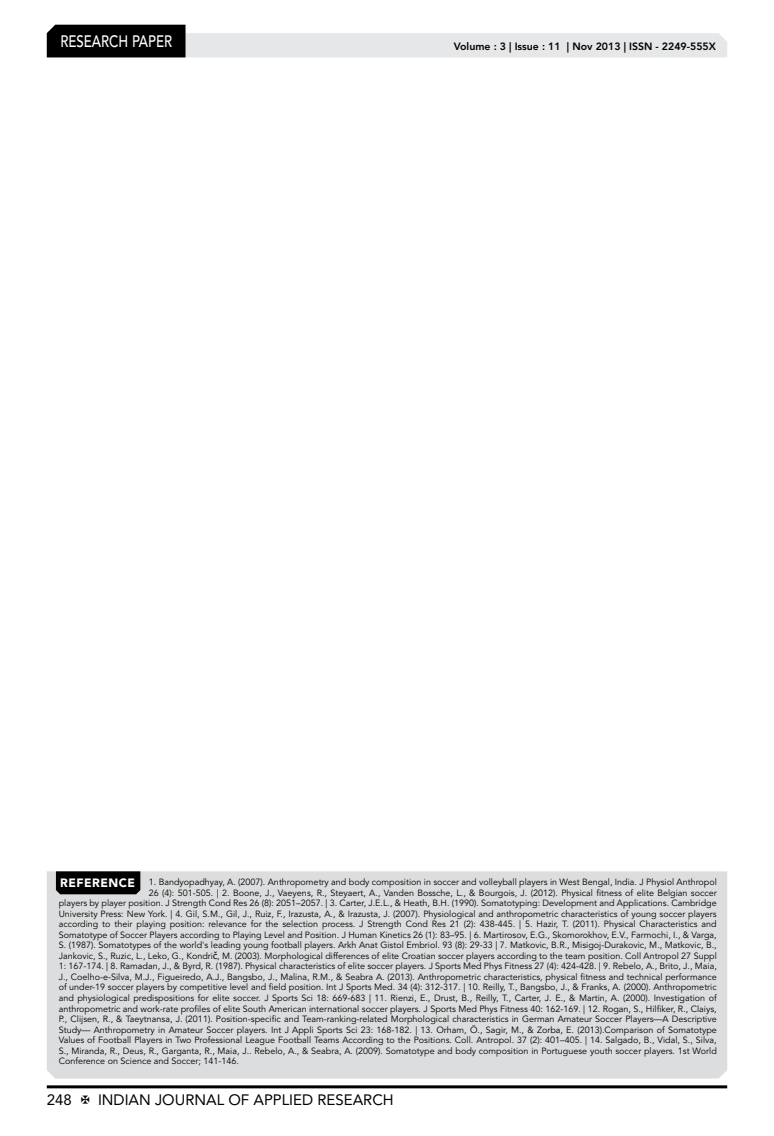
<style>
.page{position:relative;width:774px;height:1136px;background:#fff}
.page>*{position:absolute;margin:0;border:0;box-sizing:border-box;transform-origin:0 0}
.t1{font:500 16.5px "Avenir LT Std";color:#fff;scale:.8 1}
.t2{font:15px "Avenir LT Std";color:#000}
.t3{font:800 10.5px "Avenir LT Std";color:#000}
.t4{font:9px "Avenir LT Std";color:#000}
.s1{font-weight:900;font-size:12px;color:#fff}
.s2{font-family:"Tahoma"}
</style>
<div class="page">
<hr style="left:47px;top:1085px;width:680px;height:3px;background:#000">
<svg style="left:47px;top:25px;width:680px;height:32px"></svg>
<div style="left:47px;top:871px;width:680px;height:207px;background:#dcddde"></div>
<div style="left:56px;top:871px;width:84px;height:23px;background:#000"></div>
<h1 class="t1" style="left:60px;top:32px;width:139px">RESEARCH PAPER</h1>
<p class="t3" style="left:454px;top:41px;width:264px">Volume : 3 | Issue : 11 | Nov 2013 | ISSN - 2249-555X</p>
<p class="t4" style="left:60px;top:877px;width:658px"><span class="s1">REFERENCE</span> 1. Bandyopadhyay, A. (2007). Anthropometry and body composition in soccer and volleyball players in West Bengal, India. J Physiol Anthropol</p>
<p class="t4" style="left:149px;top:887px;width:569px">26 (4): 501-505. | 2. Boone, J., Vaeyens, R., Steyaert, A., Vanden Bossche, L., &amp; Bourgois, J. (2012). Physical fitness of elite Belgian soccer</p>
<p class="t4" style="left:59px;top:898px;width:659px">players by player position. J Strength Cond Res 26 (8): 2051–2057. | 3. Carter, J.E.L., &amp; Heath, B.H. (1990). Somatotyping: Development and Applications. Cambridge</p>
<p class="t4" style="left:59px;top:908px;width:660px">University Press: New York. | 4. Gil, S.M., Gil, J., Ruiz, F., Irazusta, A., &amp; Irazusta, J. (2007). Physiological and anthropometric characteristics of young soccer players</p>
<p class="t4" style="left:59px;top:919px;width:660px">according to their playing position: relevance for the selection process. J Strength Cond Res 21 (2): 438-445. | 5. Hazir, T. (2011). Physical Characteristics and</p>
<p class="t4" style="left:59px;top:929px;width:659px">Somatotype of Soccer Players according to Playing Level and Position. J Human Kinetics 26 (1): 83–95. | 6. Martirosov, E.G., Skomorokhov, E.V., Farmochi, I., &amp; Varga,</p>
<p class="t4" style="left:59px;top:940px;width:659px">S. (1987). Somatotypes of the world's leading young football players. Arkh Anat Gistol Embriol. 93 (8): 29-33 | 7. Matkovic, B.R., Misigoj-Durakovic, M., Matkovic, B.,</p>
<p class="t4" style="left:59px;top:950px;width:660px">Jankovic, S., Ruzic, L., Leko, G., Kondri<span class="s2">č</span>, M. (2003). Morphological differences of elite Croatian soccer players according to the team position. Coll Antropol 27 Suppl</p>
<p class="t4" style="left:59px;top:961px;width:660px">1: 167-174. | 8. Ramadan, J., &amp; Byrd, R. (1987). Physical characteristics of elite soccer players. J Sports Med Phys Fitness 27 (4): 424-428. | 9. Rebelo, A., Brito, J., Maia,</p>
<p class="t4" style="left:59px;top:971px;width:659px">J., Coelho-e-Silva, M.J., Figueiredo, A.J., Bangsbo, J., Malina, R.M., &amp; Seabra A. (2013). Anthropometric characteristics, physical fitness and technical performance</p>
<p class="t4" style="left:59px;top:982px;width:660px">of under-19 soccer players by competitive level and field position. Int J Sports Med. 34 (4): 312-317. | 10. Reilly, T., Bangsbo, J., &amp; Franks, A. (2000). Anthropometric</p>
<p class="t4" style="left:59px;top:992px;width:659px">and physiological predispositions for elite soccer. J Sports Sci 18: 669-683 | 11. Rienzi, E., Drust, B., Reilly, T., Carter, J. E., &amp; Martin, A. (2000). Investigation of</p>
<p class="t4" style="left:59px;top:1003px;width:659px">anthropometric and work-rate profiles of elite South American international soccer players. J Sports Med Phys Fitness 40: 162-169. | 12. Rogan, S., Hilfiker, R., Claiys,</p>
<p class="t4" style="left:59px;top:1013px;width:660px">P., Clijsen, R., &amp; Taeytnansa, J. (2011). Position-specific and Team-ranking-related Morphological characteristics in German Amateur Soccer Players—A Descriptive</p>
<p class="t4" style="left:59px;top:1024px;width:660px">Study— Anthropometry in Amateur Soccer players. Int J Appli Sports Sci 23: 168-182. | 13. Orham, Ö., Sagir, M., &amp; Zorba, E. (2013).Comparison of Somatotype</p>
<p class="t4" style="left:59px;top:1034px;width:659px">Values of Football Players in Two Professional League Football Teams According to the Positions. Coll. Antropol. 37 (2): 401–405. | 14. Salgado, B., Vidal, S., Silva,</p>
<p class="t4" style="left:59px;top:1045px;width:660px">S., Miranda, R., Deus, R., Garganta, R., Maia, J.. Rebelo, A., &amp; Seabra, A. (2009). Somatotype and body composition in Portuguese youth soccer players. 1st World</p>
<p class="t4" style="left:59px;top:1055px;width:182px">Conference on Science and Soccer; 141-146.</p>
<h2 class="t2" style="left:47px;top:1090px;width:27px">248</h2>
<h2 class="t2" style="left:98px;top:1090px;width:297px">INDIAN JOURNAL OF APPLIED RESEARCH</h2>
</div>
